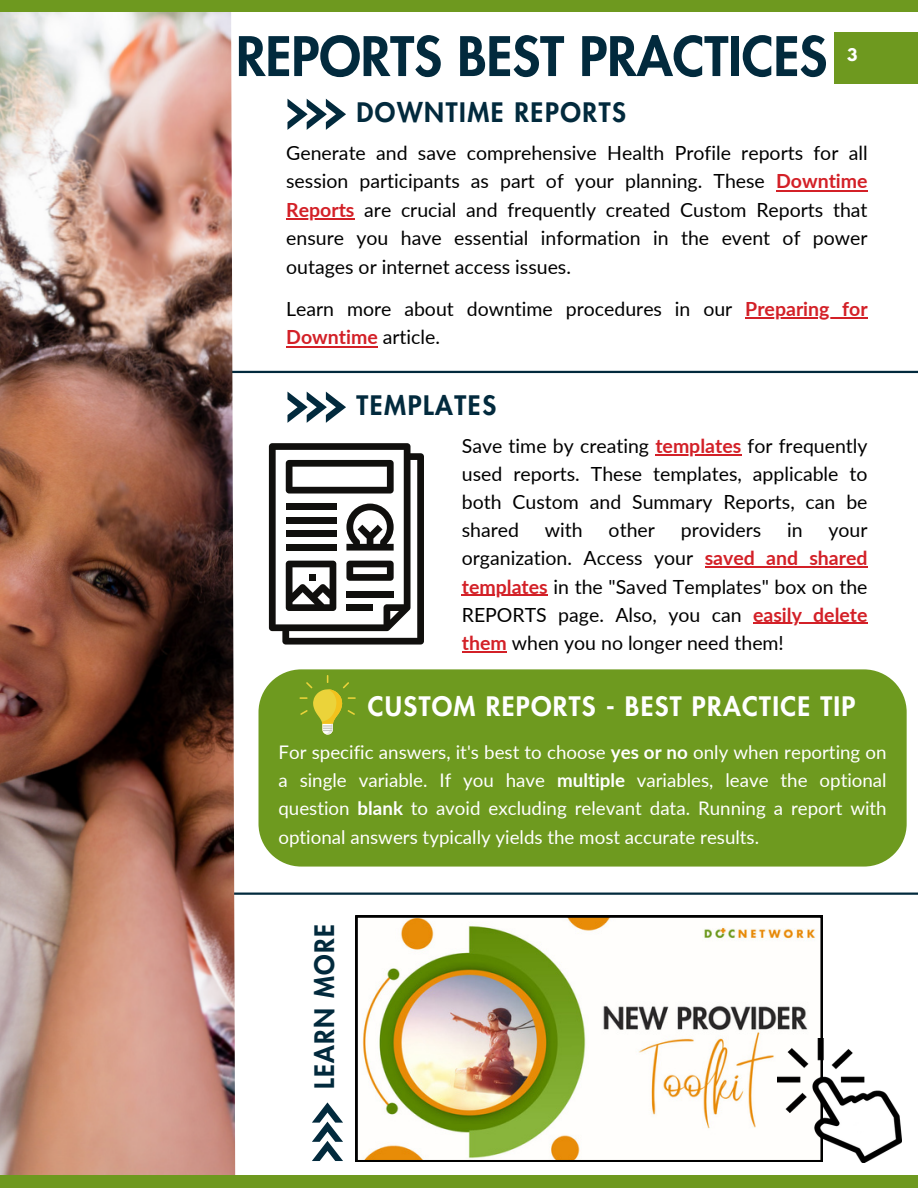
<style>
.page{position:relative;width:918px;height:1188px;background:#fff}
.page>*{position:absolute;margin:0;border:0;box-sizing:border-box;transform-origin:0 0}
.t1{font:800 52.95px "Futura LT Pro";color:#022a3d}
.t2{font:800 26.25px "Futura LT Pro";letter-spacing:.06em;color:#022a3d}
.t3{font:800 26.25px "Futura LT Pro";letter-spacing:.05em;color:#fff}
.t4{font:19.5px/28.2px "Lato";color:#000}
.t5{font:700 19.5px "Lato";color:#d32027}
.t6{font:18.75px/28.2px "Lato";color:#fff;text-align:justify}
.t7{font:700 15.45px "League Spartan";color:#fff}
.s1{font-weight:700;color:#d32027}
.s2{font-weight:400;color:#000}
.s3{font-weight:700}
</style>
<div class="page">
<hr style="left:0;top:371px;width:918px;height:2px;background:#022a3d">
<hr style="left:5px;top:893px;width:913px;height:2px;background:#022a3d">
<img style="left:0;top:12px;width:235px;height:1163px">
<div style="left:0;top:0;width:918px;height:12px;background:#6e991f"></div>
<div style="left:0;top:1175px;width:918px;height:13px;background:#6e991f"></div>
<div style="left:834px;top:32px;width:84px;height:52px;background:#6e991f"></div>
<svg style="left:269px;top:443px;width:155px;height:202px"></svg>
<div style="left:309px;top:574px;width:7px;height:7px;background:#100f0d"></div>
<svg style="left:356px;top:916px;width:466px;height:246px"></svg>
<img style="left:778px;top:1039px;width:123px;height:124px">
<div style="left:259px;top:669px;width:648px;height:198px;background:#6e9a1f"></div>
<svg style="left:300px;top:675px;width:56px;height:60px;background:#91a929"></svg>
<hr style="left:776px;top:190px;width:92px;height:1px;background:#d32027">
<hr style="left:286px;top:218px;width:68px;height:2px;background:#d32027">
<hr style="left:745px;top:317px;width:123px;height:2px;background:#d32027">
<hr style="left:286px;top:346px;width:92px;height:1px;background:#d32027">
<hr style="left:655px;top:454px;width:86px;height:1px;background:#d32027">
<hr style="left:705px;top:567px;width:163px;height:1px;background:#d32027">
<hr style="left:462px;top:595px;width:86px;height:1px;background:#d32027">
<hr style="left:753px;top:623px;width:115px;height:1px;background:#d32027">
<hr style="left:462px;top:651px;width:45px;height:1px;background:#d32027">
<svg style="left:287px;top:99px;width:59px;height:31px"></svg>
<svg style="left:287px;top:392px;width:59px;height:31px"></svg>
<svg style="left:312px;top:1103px;width:31px;height:58px"></svg>
<p class="t1" style="left:236px;top:32px;width:593px">REPORTS BEST PRACTICES</p>
<p class="t2" style="left:356px;top:100px;width:271px">DOWNTIME REPORTS</p>
<p class="t7" style="left:847px;top:47px;width:12px">3</p>
<p class="t4" style="left:286px;top:138px;width:583px">Generate and save comprehensive Health Profile reports for all session participants as part of your planning. These <span class="s1">Downtime</span></p>
<h2 class="t4" style="left:286px;top:195px;width:583px;text-align:justify"><span class="s1">Reports</span> are crucial and frequently created Custom Reports that ensure you have essential information in the event of power outages or internet access issues.</h2>
<h2 class="t4" style="left:286px;top:294px;width:448px">Learn more about downtime procedures in our</h2>
<p class="t5" style="left:745px;top:297px;width:124px">Preparing for</p>
<p class="t5" style="left:286px;top:325px;width:155px">Downtime <span class="s2">article.</span></p>
<p class="t2" style="left:356px;top:393px;width:141px">TEMPLATES</p>
<p class="t4" style="left:462px;top:431px;width:407px">Save time by creating <span class="s1">templates</span> for frequently</p>
<h2 class="t4" style="left:462px;top:459px;width:407px;text-align:justify">used reports. These templates, applicable to both Custom and Summary Reports, can be shared</h2>
<h2 class="t4" style="left:545px;top:516px;width:39px">with</h2>
<h2 class="t4" style="left:609px;top:516px;width:48px">other</h2>
<h2 class="t4" style="left:681px;top:516px;width:82px">providers</h2>
<h2 class="t4" style="left:787px;top:516px;width:17px">in</h2>
<h2 class="t4" style="left:462px;top:516px;width:407px;text-align:right">your<br>organization. Access your <span class="s1">saved and shared</span></h2>
<p class="t4" style="left:462px;top:572px;width:407px"><span class="s1">templates</span> in the "Saved Templates" box on the<br>REPORTS page. Also, you can</p>
<p class="t4" style="left:462px;top:600px;width:407px;text-indent:291px"><span class="s1">easily delete them</span> when you no longer need them!</p>
<p class="t3" style="left:368px;top:695px;width:489px">CUSTOM REPORTS - BEST PRACTICE TIP</p>
<h2 class="t6" style="left:278px;top:738px;width:610px">For specific answers, it's best to choose <span class="s3">yes or no</span> only when reporting on a single variable. If you have <span class="s3">multiple</span> variables, leave the optional question <span class="s3">blank</span> to avoid excluding relevant data. Running a report with optional answers typically yields the most accurate results.</h2>
<h2 class="t2" style="left:313px;top:1089px;width:166px;rotate:-90deg">LEARN MORE</h2>
</div>
